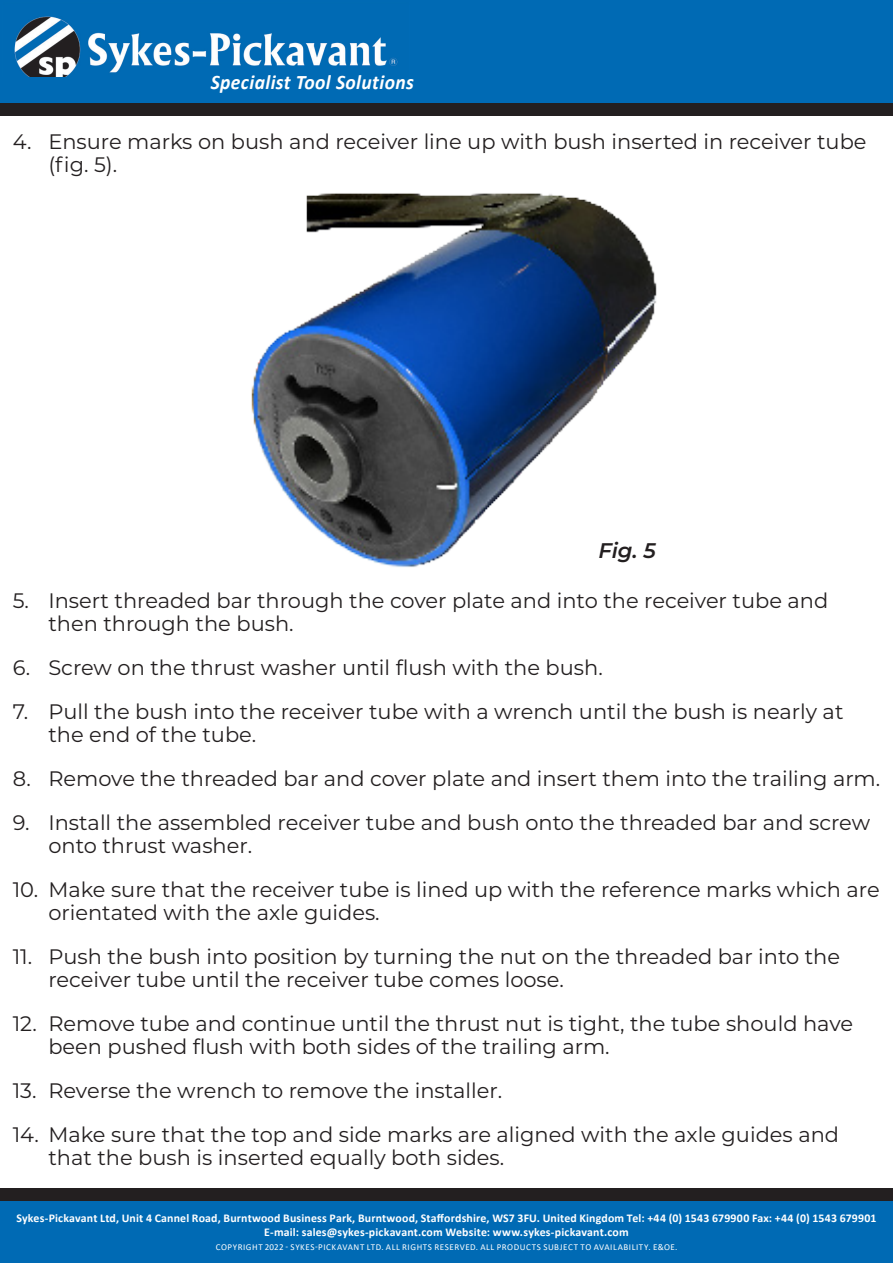
<style>
.page{position:relative;width:893px;height:1263px;background:#fff}
.page>*{position:absolute;margin:0;border:0;box-sizing:border-box;transform-origin:0 0}
.List_Paragraph{font:italic 600 21.15px "Montserrat";color:#231f20}
.t1{font:21px/23.1px "Montserrat";color:#231f20}
.t2{font:italic 700 20.7px "Calibri";letter-spacing:.02em;color:#fff;scale:.95 1}
.t3{font:700 11.85px/14.2px "Calibri";letter-spacing:.015em;color:#fff;text-align:center}
.t4{font:9px "Calibri";letter-spacing:.06em;color:#fff}
</style>
<div class="page">
<div style="left:0;top:0;width:893px;height:103px;background:#006ab4"></div>
<div style="left:0;top:1200px;width:893px;height:63px;background:#006ab4"></div>
<div style="left:0;top:103px;width:893px;height:1097px;background:#231f20"></div>
<div style="left:0;top:116px;width:893px;height:1072px;background:#fff"></div>
<img style="left:14px;top:16px;width:384px;height:61px">
<img style="left:251px;top:193px;width:406px;height:374px">
<p class="t2" style="left:211px;top:67px;width:215px">Specialist Tool Solutions</p>
<p class="t1" style="left:48px;top:129px;width:820px;text-indent:-36px">4. Ensure marks on bush and receiver line up with bush inserted in receiver tube (fig. 5).</p>
<p class="List_Paragraph" style="left:598px;top:536px;width:59px">Fig. 5</p>
<p class="t1" style="left:48px;top:588px;width:781px;text-indent:-36px">5. Insert threaded bar through the cover plate and into the receiver tube and then through the bush.</p>
<p class="t1" style="left:13px;top:655px;width:591px">6. Screw on the thrust washer until flush with the bush.</p>
<p class="t1" style="left:48px;top:699px;width:797px;text-indent:-36px">7. Pull the bush into the receiver tube with a wrench until the bush is nearly at the end of the tube.</p>
<p class="t1" style="left:13px;top:766px;width:869px">8. Remove the threaded bar and cover plate and insert them into the trailing arm.</p>
<p class="t1" style="left:48px;top:810px;width:823px;text-indent:-36px">9. Install the assembled receiver tube and bush onto the threaded bar and screw onto thrust washer.</p>
<p class="t1" style="left:48px;top:877px;width:833px;text-indent:-36px">10. Make sure that the receiver tube is lined up with the reference marks which are orientated with the axle guides.</p>
<p class="t1" style="left:48px;top:944px;width:793px;text-indent:-36px">11. Push the bush into position by turning the nut on the threaded bar into the receiver tube until the receiver tube comes loose.</p>
<p class="t1" style="left:48px;top:1011px;width:806px;text-indent:-36px">12. Remove tube and continue until the thrust nut is tight, the tube should have been pushed flush with both sides of the trailing arm.</p>
<p class="t1" style="left:13px;top:1079px;width:491px">13. Reverse the wrench to remove the installer.</p>
<p class="t1" style="left:48px;top:1123px;width:792px;text-indent:-36px">14. Make sure that the top and side marks are aligned with the axle guides and that the bush is inserted equally both sides.</p>
<p class="t3" style="left:16px;top:1211px;width:861px">Sykes-Pickavant Ltd, Unit 4 Cannel Road, Burntwood Business Park, Burntwood, Staffordshire, WS7 3FU. United Kingdom Tel: +44 (0) 1543 679900 Fax: +44 (0) 1543 679901<br>E-mail: sales@sykes-pickavant.com Website: www.sykes-pickavant.com</p>
<p class="t4" style="left:216px;top:1240px;width:463px">COPYRIGHT 2022 - SYKES-PICKAVANT LTD. ALL RIGHTS RESERVED. ALL PRODUCTS SUBJECT TO AVAILABILITY. E&amp;OE.</p>
</div>
